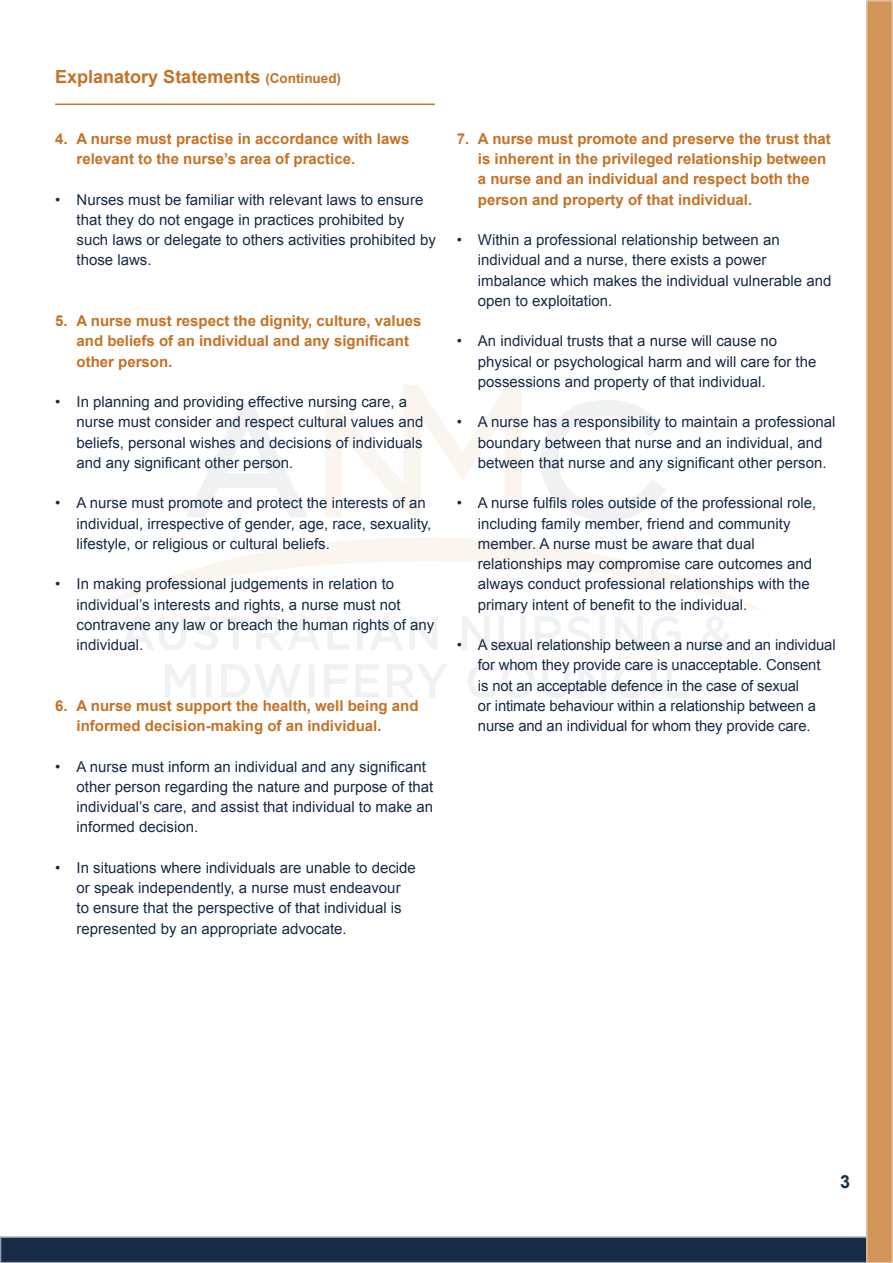
<style>
.page{position:relative;width:893px;height:1263px;background:#fff}
.page>*{position:absolute;margin:0;border:0;box-sizing:border-box;transform-origin:0 0}
._00255_body_text{font:700 18px "Arial";color:#c57225}
.t1{font:700 18px "Arial";color:#172b46}
._00255_body_text_indent{font:15px/20.2px "Arial";color:#172b46}
._00255_1__sub_head{font:700 15px/20.2px "Arial";color:#c57225}
._00255_body_text_indent-2{font:700 15px/20.2px "Arial";color:#c57225}
.s1{font-size:13.5px}
</style>
<div class="page">
<div style="left:1px;top:1237px;width:891px;height:25px;background:#172b46"></div>
<div style="left:0;top:1236px;width:892px;height:27px;border:2px solid #97a0ac"></div>
<div style="left:867px;top:1px;width:25px;height:1262px;background:#d39459"></div>
<div style="left:866px;top:0;width:27px;height:1263px;border:2px solid #e5c09d"></div>
<svg style="left:87px;top:537px;width:675px;height:75px"></svg>
<svg style="left:325px;top:385px;width:197px;height:132px"></svg>
<svg style="left:187px;top:403px;width:121px;height:114px"></svg>
<svg style="left:541px;top:400px;width:124px;height:121px"></svg>
<svg style="left:165px;top:664px;width:31px;height:33px"></svg>
<svg style="left:206px;top:664px;width:5px;height:33px"></svg>
<svg style="left:221px;top:664px;width:80px;height:34px"></svg>
<svg style="left:309px;top:664px;width:5px;height:33px"></svg>
<svg style="left:324px;top:664px;width:24px;height:33px"></svg>
<svg style="left:355px;top:664px;width:24px;height:33px"></svg>
<svg style="left:387px;top:664px;width:60px;height:33px"></svg>
<svg style="left:468px;top:664px;width:67px;height:34px"></svg>
<svg style="left:542px;top:664px;width:28px;height:34px"></svg>
<svg style="left:579px;top:664px;width:27px;height:33px"></svg>
<svg style="left:615px;top:664px;width:28px;height:34px"></svg>
<svg style="left:651px;top:664px;width:5px;height:33px"></svg>
<svg style="left:666px;top:664px;width:23px;height:33px"></svg>
<svg style="left:121px;top:616px;width:65px;height:34px"></svg>
<svg style="left:194px;top:616px;width:55px;height:34px"></svg>
<svg style="left:256px;top:616px;width:64px;height:34px"></svg>
<svg style="left:327px;top:617px;width:23px;height:33px"></svg>
<svg style="left:357px;top:617px;width:5px;height:33px"></svg>
<svg style="left:370px;top:616px;width:32px;height:34px"></svg>
<svg style="left:410px;top:617px;width:27px;height:33px"></svg>
<svg style="left:462px;top:617px;width:27px;height:33px"></svg>
<svg style="left:499px;top:617px;width:27px;height:33px"></svg>
<svg style="left:535px;top:616px;width:56px;height:34px"></svg>
<svg style="left:600px;top:617px;width:5px;height:33px"></svg>
<svg style="left:615px;top:617px;width:28px;height:33px"></svg>
<svg style="left:651px;top:616px;width:30px;height:34px"></svg>
<svg style="left:702px;top:616px;width:28px;height:34px"></svg>
<hr style="left:55px;top:104px;width:380px;height:1px;background:#c57225">
<p class="_00255_body_text" style="left:55px;top:65px;width:287px">Explanatory Statements <span class="s1">(Continued)</span></p>
<p class="_00255_1__sub_head" style="left:77px;top:129px;width:334px;text-indent:-21px">4. A nurse must practise in accordance with laws relevant to the nurse’s area of practice.</p>
<p class="_00255_body_text_indent" style="left:77px;top:189px;width:361px;text-indent:-21px">• Nurses must be familiar with relevant laws to ensure that they do not engage in practices prohibited by such laws or delegate to others activities prohibited by those laws.</p>
<p class="_00255_body_text_indent-2" style="left:77px;top:311px;width:347px;text-indent:-21px">5. A nurse must respect the dignity, culture, values and beliefs of an individual and any significant other person.</p>
<p class="_00255_body_text_indent" style="left:77px;top:392px;width:348px;text-indent:-21px">• In planning and providing effective nursing care, a nurse must consider and respect cultural values and beliefs, personal wishes and decisions of individuals and any significant other person.</p>
<p class="_00255_body_text_indent" style="left:77px;top:493px;width:356px;text-indent:-21px">• A nurse must promote and protect the interests of an individual, irrespective of gender, age, race, sexuality, lifestyle, or religious or cultural beliefs.</p>
<p class="_00255_body_text_indent" style="left:77px;top:574px;width:359px;text-indent:-21px">• In making professional judgements in relation to individual’s interests and rights, a nurse must not contravene any law or breach the human rights of any individual.</p>
<p class="_00255_1__sub_head" style="left:77px;top:696px;width:344px;text-indent:-21px">6. A nurse must support the health, well being and informed decision-making of an individual.</p>
<p class="_00255_body_text_indent" style="left:77px;top:756px;width:358px;text-indent:-21px">• A nurse must inform an individual and any significant other person regarding the nature and purpose of that individual’s care, and assist that individual to make an informed decision.</p>
<p class="_00255_body_text_indent" style="left:77px;top:858px;width:341px;text-indent:-21px">• In situations where individuals are unable to decide or speak independently, a nurse must endeavour to ensure that the perspective of that individual is represented by an appropriate advocate.</p>
<p class="_00255_1__sub_head" style="left:478px;top:129px;width:354px;text-indent:-21px">7. A nurse must promote and preserve the trust that is inherent in the privileged relationship between a nurse and an individual and respect both the person and property of that individual.</p>
<p class="_00255_body_text_indent" style="left:478px;top:230px;width:355px;text-indent:-21px">• Within a professional relationship between an individual and a nurse, there exists a power imbalance which makes the individual vulnerable and open to exploitation.</p>
<p class="_00255_body_text_indent" style="left:478px;top:331px;width:340px;text-indent:-21px">• An individual trusts that a nurse will cause no physical or psychological harm and will care for the possessions and property of that individual.</p>
<p class="_00255_body_text_indent" style="left:478px;top:412px;width:359px;text-indent:-21px">• A nurse has a responsibility to maintain a professional boundary between that nurse and an individual, and between that nurse and any significant other person.</p>
<p class="_00255_body_text_indent" style="left:478px;top:493px;width:340px;text-indent:-21px">• A nurse fulfils roles outside of the professional role, including family member, friend and community member. A nurse must be aware that dual relationships may compromise care outcomes and always conduct professional relationships with the primary intent of benefit to the individual.</p>
<p class="_00255_body_text_indent" style="left:478px;top:635px;width:359px;text-indent:-21px">• A sexual relationship between a nurse and an individual for whom they provide care is unacceptable. Consent<br>is not an acceptable defence in the case of sexual<br>or intimate behaviour within a relationship between a nurse and an individual for whom they provide care.</p>
<p class="t1" style="left:840px;top:1170px;width:12px">3</p>
</div>
